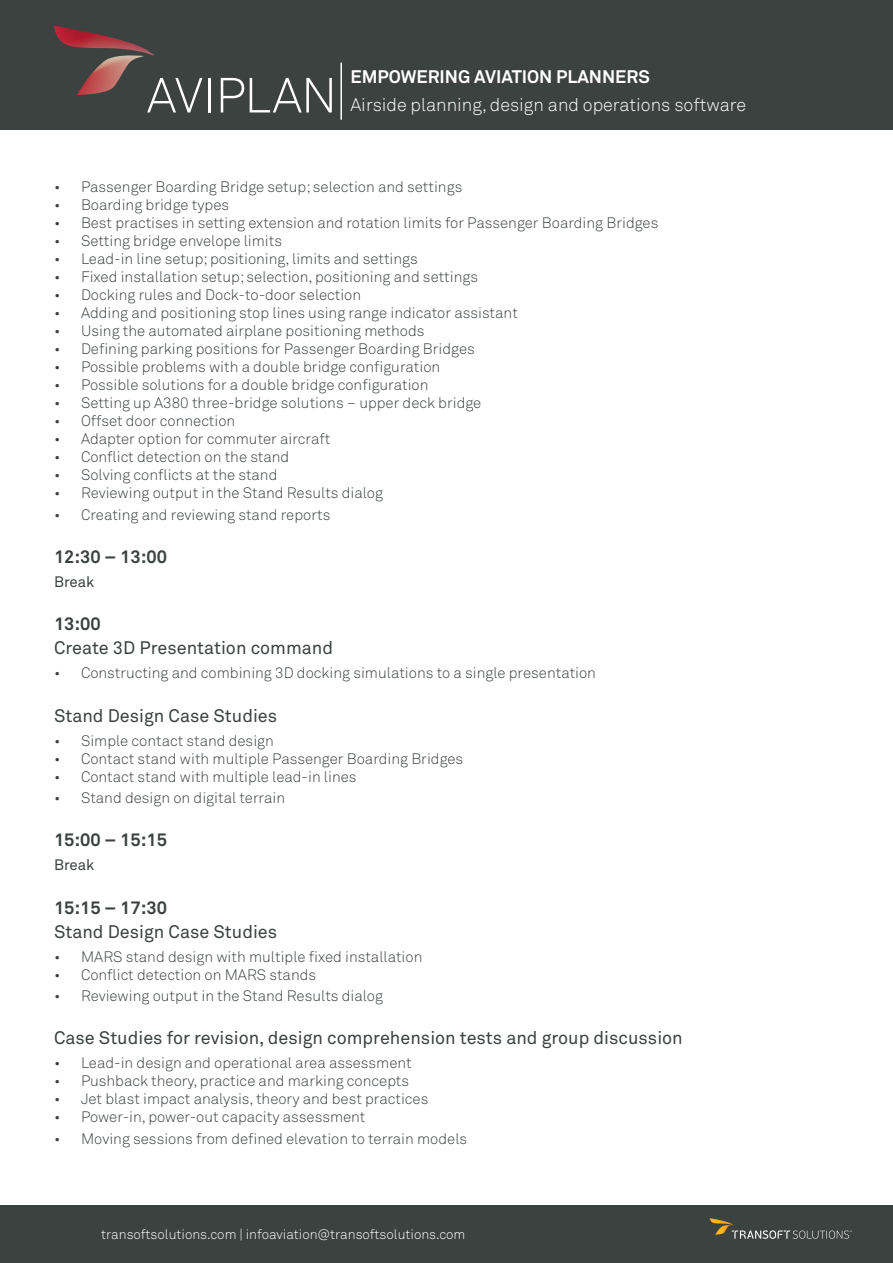
<style>
.page{position:relative;width:893px;height:1263px;background:#fff}
.page>*{position:absolute;margin:0;border:0;box-sizing:border-box;transform-origin:0 0}
.t1{font:18px "Akkurat Pro";color:#3c4240}
.t2{font:300 18px "Akkurat Pro";color:#fff}
.t3{font:700 18px "Akkurat Pro";color:#3c4240}
.t4{font:700 18px "Akkurat Pro";color:#fff}
.t5{font:300 15px "Akkurat Pro";color:#3c4240}
.t6{font:15px "Akkurat Pro";color:#3c4240}
.t7{font:300 13.5px "Akkurat Pro";color:#fff}
</style>
<div class="page">
<div style="left:0;top:1205px;width:893px;height:58px;background:#3c4240"></div>
<svg style="left:710px;top:1218px;width:142px;height:21px"></svg>
<div style="left:0;top:0;width:893px;height:129px;background:#3c4240"></div>
<hr style="left:340px;top:63px;width:2px;height:57px;background:#fff">
<hr style="left:208px;top:78px;width:3px;height:34px;background:#fff">
<svg style="left:221px;top:78px;width:23px;height:34px"></svg>
<svg style="left:250px;top:78px;width:82px;height:34px"></svg>
<svg style="left:54px;top:26px;width:148px;height:86px"></svg>
<p class="t4" style="left:350px;top:65px;width:301px">EMPOWERING AVIATION PLANNERS</p>
<p class="t2" style="left:350px;top:94px;width:397px">Airside planning, design and operations software</p>
<p class="t5" style="left:54px;top:178px;width:410px">• Passenger Boarding Bridge setup; selection and settings</p>
<p class="t5" style="left:54px;top:196px;width:177px">• Boarding bridge types</p>
<p class="t5" style="left:54px;top:214px;width:606px">• Best practises in setting extension and rotation limits for Passenger Boarding Bridges</p>
<p class="t5" style="left:54px;top:232px;width:229px">• Setting bridge envelope limits</p>
<p class="t5" style="left:54px;top:250px;width:365px">• Lead-in line setup; positioning, limits and settings</p>
<p class="t5" style="left:54px;top:268px;width:426px">• Fixed installation setup; selection, positioning and settings</p>
<p class="t5" style="left:54px;top:286px;width:309px">• Docking rules and Dock-to-door selection</p>
<p class="t5" style="left:54px;top:304px;width:465px">• Adding and positioning stop lines using range indicator assistant</p>
<p class="t5" style="left:54px;top:322px;width:372px">• Using the automated airplane positioning methods</p>
<p class="t5" style="left:54px;top:340px;width:422px">• Defining parking positions for Passenger Boarding Bridges</p>
<p class="t5" style="left:54px;top:358px;width:388px">• Possible problems with a double bridge configuration</p>
<p class="t5" style="left:54px;top:376px;width:376px">• Possible solutions for a double bridge configuration</p>
<p class="t5" style="left:54px;top:394px;width:429px">• Setting up A380 three-bridge solutions – upper deck bridge</p>
<p class="t5" style="left:54px;top:412px;width:183px">• Offset door connection</p>
<p class="t5" style="left:54px;top:430px;width:278px">• Adapter option for commuter aircraft</p>
<p class="t5" style="left:54px;top:448px;width:237px">• Conflict detection on the stand</p>
<p class="t5" style="left:54px;top:466px;width:225px">• Solving conflicts at the stand</p>
<p class="t5" style="left:54px;top:484px;width:331px">• Reviewing output in the Stand Results dialog</p>
<p class="t5" style="left:54px;top:506px;width:278px">• Creating and reviewing stand reports</p>
<p class="t3" style="left:54px;top:546px;width:115px">12:30 – 13:00</p>
<p class="t6" style="left:54px;top:573px;width:42px">Break</p>
<p class="t3" style="left:54px;top:613px;width:48px">13:00</p>
<p class="t1" style="left:54px;top:637px;width:281px">Create 3D Presentation command</p>
<p class="t5" style="left:54px;top:664px;width:544px">• Constructing and combining 3D docking simulations to a single presentation</p>
<p class="t1" style="left:54px;top:705px;width:225px">Stand Design Case Studies</p>
<p class="t5" style="left:54px;top:731px;width:221px">• Simple contact stand design</p>
<p class="t5" style="left:54px;top:749px;width:411px">• Contact stand with multiple Passenger Boarding Bridges</p>
<p class="t5" style="left:54px;top:767px;width:304px">• Contact stand with multiple lead-in lines</p>
<p class="t5" style="left:54px;top:789px;width:233px">• Stand design on digital terrain</p>
<p class="t3" style="left:54px;top:829px;width:115px">15:00 – 15:15</p>
<p class="t6" style="left:54px;top:856px;width:42px">Break</p>
<p class="t3" style="left:54px;top:896px;width:115px">15:15 – 17:30</p>
<p class="t1" style="left:54px;top:921px;width:225px">Stand Design Case Studies</p>
<p class="t5" style="left:54px;top:947px;width:370px">• MARS stand design with multiple fixed installation</p>
<p class="t5" style="left:54px;top:965px;width:264px">• Conflict detection on MARS stands</p>
<p class="t5" style="left:54px;top:987px;width:331px">• Reviewing output in the Stand Results dialog</p>
<p class="t1" style="left:54px;top:1027px;width:630px">Case Studies for revision, design comprehension tests and group discussion</p>
<p class="t5" style="left:54px;top:1054px;width:359px">• Lead-in design and operational area assessment</p>
<p class="t5" style="left:54px;top:1072px;width:357px">• Pushback theory, practice and marking concepts</p>
<p class="t5" style="left:54px;top:1090px;width:376px">• Jet blast impact analysis, theory and best practices</p>
<p class="t5" style="left:54px;top:1108px;width:313px">• Power-in, power-out capacity assessment</p>
<p class="t5" style="left:54px;top:1130px;width:415px">• Moving sessions from defined elevation to terrain models</p>
<p class="t7" style="left:101px;top:1226px;width:366px">transoftsolutions.com | infoaviation@transoftsolutions.com</p>
</div>
